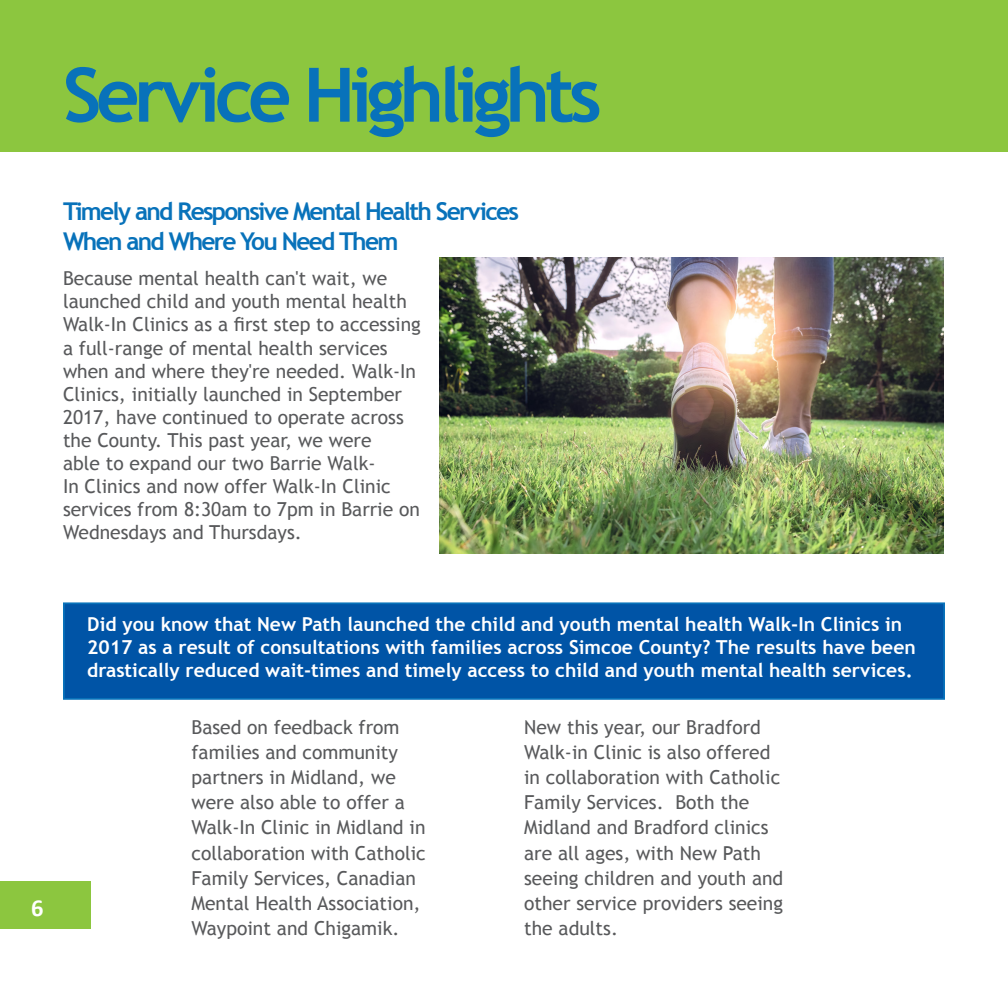
<style>
.page{position:relative;width:1008px;height:1008px;background:#fff}
.page>*{position:absolute;margin:0;border:0;box-sizing:border-box;transform-origin:0 0}
.t1{font:700 75.25px "Trebuchet MS";letter-spacing:-.07em;color:#0872ba}
.t2{font:700 24.5px "Trebuchet MS";letter-spacing:-.07em;color:#0872ba}
.t3{font:700 24.5px "Calibri";color:#fff}
.t4{font:19.25px/25.2px "Trebuchet MS";color:#58595b}
.t5{font:700 19.25px/23.1px "Trebuchet MS";color:#fff}
</style>
<div class="page">
<div style="left:0;top:0;width:1008px;height:151px;background:#8cc63f"></div>
<img style="left:439px;top:258px;width:504px;height:296px">
<div style="left:63px;top:602px;width:882px;height:98px;background:#0054a6;border:2px solid #0872ba"></div>
<div style="left:0;top:881px;width:91px;height:48px;background:#8cc63f"></div>
<p class="t1" style="left:63px;top:48px;width:540px">Service Highlights</p>
<p class="t2" style="left:63px;top:196px;width:458px">Timely and Responsive Mental Health Services</p>
<p class="t2" style="left:63px;top:226px;width:337px">When and Where You Need Them</p>
<p class="t4" style="left:63px;top:267px;width:359px;line-height:23.1px">Because mental health can't wait, we launched child and youth mental health Walk-In Clinics as a first step to accessing a full-range of mental health services when and where they're needed. Walk-In Clinics, initially launched in September 2017, have continued to operate across the County. This past year, we were<br>able to expand our two Barrie Walk-<br>In Clinics and now offer Walk-In Clinic services from 8:30am to 7pm in Barrie on Wednesdays and Thursdays.</p>
<p class="t3" style="left:31px;top:892px;width:14px">6</p>
<p class="t5" style="left:87px;top:612px;width:830px">Did you know that New Path launched the child and youth mental health Walk-In Clinics in<br>2017 as a result of consultations with families across Simcoe County? The results have been drastically reduced wait-times and timely access to child and youth mental health services.</p>
<p class="t4" style="left:192px;top:714px;width:236px">Based on feedback from families and community partners in Midland, we were also able to offer a<br>Walk-In Clinic in Midland in collaboration with Catholic<br>Family Services, Canadian<br>Mental Health Association,<br>Waypoint and Chigamik.</p>
<p class="t4" style="left:524px;top:714px;width:261px">New this year, our Bradford<br>Walk-in Clinic is also offered in collaboration with Catholic<br>Family Services. Both the<br>Midland and Bradford clinics are all ages, with New Path seeing children and youth and other service providers seeing the adults.</p>
</div>
